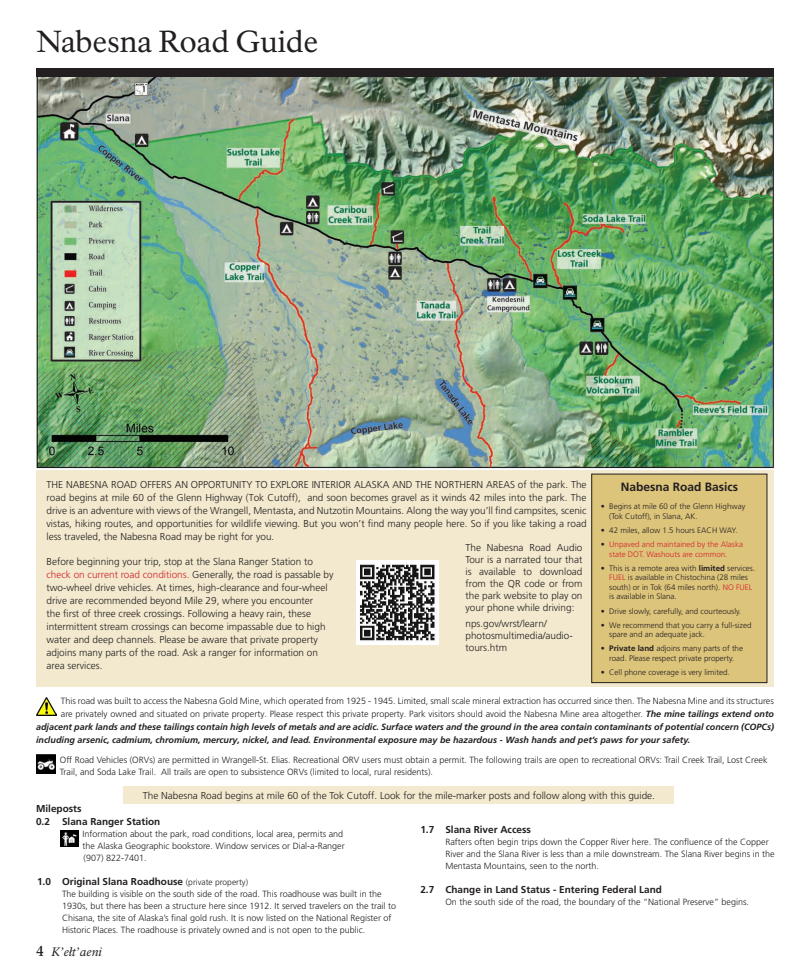
<style>
.page{position:relative;width:810px;height:972px;background:#fff}
.page>*{position:absolute;margin:0;border:0;box-sizing:border-box;transform-origin:0 0}
.t1{font:30px "NPS Rawlinson OT";color:#231f20}
.t2{font:700 12px "Frutiger LT Std";color:#231f20}
.t3{font:italic 12px "NPS Rawlinson OT";color:#231f20}
.t4{font:300 10px/13px "Frutiger LT Std";color:#231f20;text-align:justify}
.t5{font:700 10px "Frutiger LT Std";color:#231f20}
.t6{font:300 9px/12px "Frutiger LT Std";color:#231f20}
.t7{font:italic 700 9px "Frutiger LT Std";color:#231f20}
.t8{font:300 8px/9.6px "Frutiger LT Std";color:#231f20}
.t9{font:300 8px/9.6px "Frutiger LT Std";color:#d1232a}
.s1{color:#d1232a}
.s2{color:#231f20}
.s3{font-weight:700}
.s4{font-weight:700;font-style:italic}
.s5{font-weight:300;font-size:8.5px}
.s6{font-weight:700;font-style:normal;font-size:14px}
</style>
<div class="page">
<img style="left:37px;top:755px;width:18px;height:19px">
<img style="left:61px;top:830px;width:17px;height:16px">
<div style="left:124px;top:786px;width:550px;height:18px;background:#f2e9ce"></div>
<img style="left:36px;top:697px;width:20px;height:18px">
<div style="left:36px;top:471px;width:738px;height:216px;background:#f2e9ce"></div>
<div style="left:592px;top:474px;width:175px;height:209px;background:#ddc47b"></div>
<img style="left:36px;top:77px;width:738px;height:391px">
<div style="left:36px;top:68px;width:738px;height:9px;background:#231f20"></div>
<img style="left:356px;top:561px;width:83px;height:84px">
<p class="t1" style="left:36px;top:24px;width:284px">Nabesna Road Guide</p>
<p class="t4" style="left:47px;top:478px;width:542px">THE NABESNA ROAD OFFERS AN OPPORTUNITY TO EXPLORE INTERIOR ALASKA AND THE NORTHERN AREAS of the park. The road begins at mile 60 of the Glenn Highway (Tok Cutoff), and soon becomes gravel as it winds 42 miles into the park. The drive is an adventure with views of the Wrangell, Mentasta, and Nutzotin Mountains. Along the way you’ll find campsites, scenic vistas, hiking routes, and opportunities for wildlife viewing. But you won’t find many people here. So if you like taking a road less traveled, the Nabesna Road may be right for you.</p>
<p class="t4" style="left:466px;top:541px;width:119px;line-height:12px">The Nabesna Road Audio Tour is a narrated tour that is available to download from the QR code or from the park website to play on your phone while driving:</p>
<p class="t4" style="left:466px;top:618px;width:109px;line-height:12px;text-align:left">nps.gov/wrst/learn/ photosmultimedia/audio&shy;tours.htm</p>
<p class="t4" style="left:47px;top:555px;width:288px;text-align:left">Before beginning your trip, stop at the Slana Ranger Station to <span class="s1">check on current road conditions.</span> Generally, the road is passable by two-wheel drive vehicles. At times, high-clearance and four-wheel drive are recommended beyond Mile 29, where you encounter<br>the first of three creek crossings. Following a heavy rain, these intermittent stream crossings can become impassable due to high water and deep channels. Please be aware that private property adjoins many parts of the road. Ask a ranger for information on area services.</p>
<p class="t2" style="left:621px;top:479px;width:119px">Nabesna Road Basics</p>
<p class="t8" style="left:609px;top:502px;width:138px;text-indent:-8px">• Begins at mile 60 of the Glenn Highway (Tok Cutoff), in Slana, AK.</p>
<p class="t8" style="left:601px;top:525px;width:138px">• 42 miles, allow 1.5 hours EACH WAY.</p>
<p class="t9" style="left:609px;top:540px;width:135px;text-indent:-8px"><span class="s2">•</span> Unpaved and maintained by the Alaska state DOT. Washouts are common.</p>
<p class="t8" style="left:609px;top:563px;width:147px;text-indent:-8px">• This is a remote area with <span class="s3">limited</span> services.<br><span class="s1">FUEL</span> is available in Chistochina (28 miles south) or in Tok (64 miles north). <span class="s1">NO FUEL </span>is available in Slana.</p>
<p class="t8" style="left:601px;top:606px;width:142px">• Drive slowly, carefully, and courteously.</p>
<p class="t8" style="left:609px;top:620px;width:144px;text-indent:-8px">• We recommend that you carry a full-sized spare and an adequate jack.</p>
<p class="t8" style="left:601px;top:644px;width:144px;text-align:center">• <span class="s3">Private land</span> adjoins many parts of the road. Please respect private property.</p>
<p class="t8" style="left:601px;top:668px;width:130px">• Cell phone coverage is very limited.</p>
<p class="t6" style="left:61px;top:695px;width:715px">This road was built to access the Nabesna Gold Mine, which operated from 1925 - 1945. Limited, small scale mineral extraction has occurred since then. The Nabesna Mine and its structures</p>
<p class="t6" style="left:61px;top:708px;width:715px">are privately owned and situated on private property. Please respect this private property. Park visitors should avoid the Nabesna Mine area altogether. <span class="s4">The mine tailings extend onto</span></p>
<p class="t7" style="left:36px;top:722px;width:740px">adjacent park lands and these tailings contain high levels of metals and are acidic. Surface waters and the ground in the area contain contaminants of potential concern (COPCs)</p>
<p class="t7" style="left:36px;top:735px;width:656px">including arsenic, cadmium, chromium, mercury, nickel, and lead. Environmental exposure may be hazardous - Wash hands and pet’s paws for your safety.</p>
<p class="t6" style="left:60px;top:754px;width:709px">Off Road Vehicles (ORVs) are permitted in Wrangell-St. Elias. Recreational ORV users must obtain a permit. The following trails are open to recreational ORVs: Trail Creek Trail, Lost Creek<br>Trail, and Soda Lake Trail. All trails are open to subsistence ORVs (limited to local, rural residents).</p>
<p class="t5" style="left:36px;top:803px;width:47px">Mileposts</p>
<p class="t4" style="left:143px;top:789px;width:514px">The Nabesna Road begins at mile 60 of the Tok Cutoff. Look for the mile-marker posts and follow along with this guide.</p>
<p class="t5" style="left:36px;top:815px;width:126px">0.2 Slana Ranger Station</p>
<p class="t6" style="left:83px;top:828px;width:262px">Information about the park, road conditions, local area, permits and</p>
<p class="t6" style="left:83px;top:840px;width:264px">the Alaska Geographic bookstore. Window services or Dial-a-Ranger</p>
<p class="t6" style="left:84px;top:852px;width:65px">(907) 822-7401.</p>
<p class="t5" style="left:37px;top:875px;width:213px">1.0 Original Slana Roadhouse <span class="s5">(private property)</span></p>
<p class="t6" style="left:62px;top:888px;width:336px">The building is visible on the south side of the road. This roadhouse was built in the 1930s, but there has been a structure here since 1912. It served travelers on the trail to Chisana, the site of Alaska’s final gold rush. It is now listed on the National Register of Historic Places. The roadhouse is privately owned and is not open to the public.</p>
<p class="t3" style="left:36px;top:944px;width:67px"><span class="s6">4</span> K’ełt’aeni</p>
<p class="t5" style="left:420px;top:823px;width:112px">1.7 Slana River Access</p>
<p class="t6" style="left:445px;top:836px;width:331px">Rafters often begin trips down the Copper River here. The confluence of the Copper<br>River and the Slana River is less than a mile downstream. The Slana River begins in the<br>Mentasta Mountains, seen to the north.</p>
<p class="t5" style="left:420px;top:883px;width:243px">2.7 Change in Land Status - Entering Federal Land</p>
<p class="t6" style="left:445px;top:896px;width:305px">On the south side of the road, the boundary of the “National Preserve” begins.</p>
</div>
